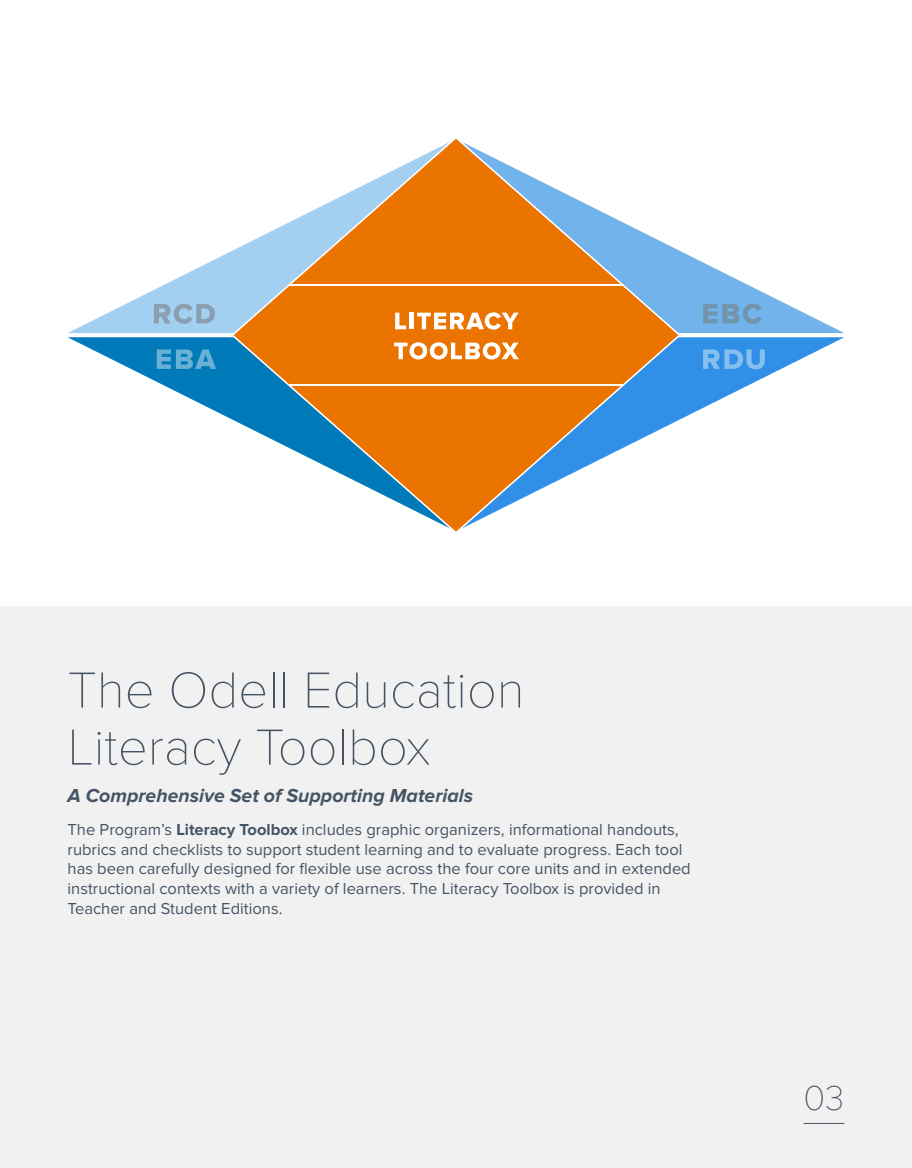
<style>
.page{position:relative;width:912px;height:1168px;background:#fff}
.page>*{position:absolute;margin:0;border:0;box-sizing:border-box;transform-origin:0 0}
.t1{font:100 52.5px/57px "Proxima Nova T";color:#455464}
.t2{font:100 36px "Proxima Nova T";color:#455464}
.t3{font:italic 700 19.5px "Proxima Nova";color:#455464}
.t4{font:16.5px/19.8px "Proxima Nova";color:#455464}
.s1{font-weight:700}
</style>
<div class="page">
<div style="left:0;top:606px;width:911px;height:562px;background:#f1f1f2"></div>
<hr style="left:803px;top:1123px;width:41px;height:1px;background:#455464">
<svg style="left:680px;top:337px;width:164px;height:83px"></svg>
<svg style="left:68px;top:337px;width:163px;height:82px"></svg>
<svg style="left:680px;top:251px;width:164px;height:82px"></svg>
<svg style="left:68px;top:251px;width:163px;height:82px"></svg>
<svg style="left:703px;top:304px;width:58px;height:20px"></svg>
<svg style="left:157px;top:349px;width:59px;height:20px"></svg>
<svg style="left:703px;top:349px;width:61px;height:20px"></svg>
<svg style="left:154px;top:304px;width:61px;height:20px"></svg>
<svg style="left:231px;top:138px;width:449px;height:394px"></svg>
<svg style="left:395px;top:313px;width:11px;height:16px"></svg>
<div style="left:409px;top:313px;width:5px;height:16px;background:#fff"></div>
<svg style="left:417px;top:312px;width:101px;height:18px"></svg>
<svg style="left:394px;top:342px;width:124px;height:17px"></svg>
<hr style="left:289px;top:285px;width:334px;height:1px;background:#fff">
<hr style="left:289px;top:384px;width:334px;height:2px;background:#fff">
<h1 class="t1" style="left:68px;top:658px;width:458px">The Odell Education<br>Literacy Toolbox</h1>
<p class="t3" style="left:68px;top:786px;width:407px">A Comprehensive Set of Supporting Materials</p>
<p class="t4" style="left:68px;top:819px;width:624px">The Program’s <span class="s1">Literacy Toolbox</span> includes graphic organizers, informational handouts, rubrics and checklists to support student learning and to evaluate progress. Each tool has been carefully designed for flexible use across the four core units and in extended instructional contexts with a variety of learners. The Literacy Toolbox is provided in Teacher and Student Editions.</p>
<h2 class="t2" style="left:803px;top:1071px;width:42px">03</h2>
</div>
